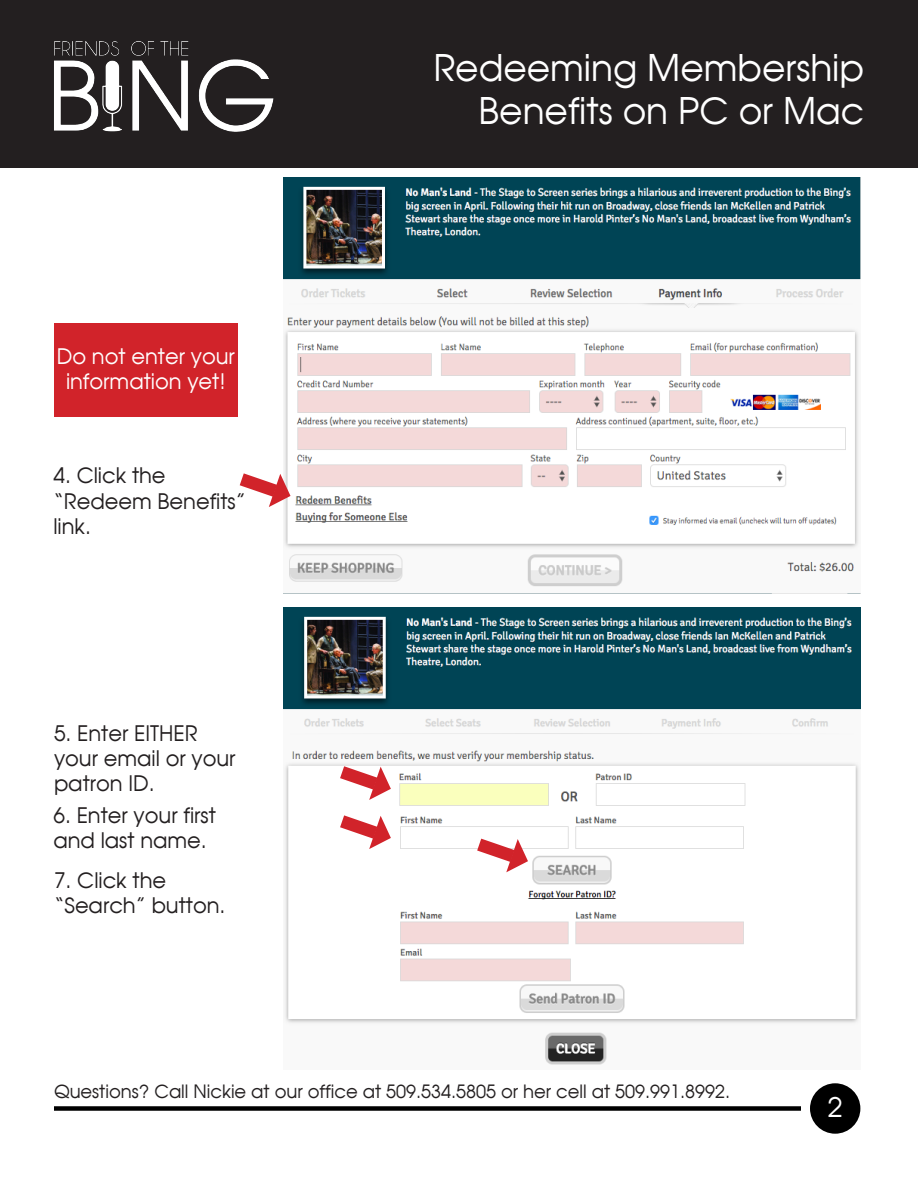
<style>
.page{position:relative;width:918px;height:1188px;background:#fff}
.page>*{position:absolute;margin:0;border:0;box-sizing:border-box;transform-origin:0 0}
.t1{font:36px "Avalon Plain";color:#fff}
.t2{font:27px "Avalon Plain";color:#fff}
.t3{font:21px/25.2px "Avalon Plain";color:#231f20}
.t4{font:21px/25.2px "Avalon Plain";color:#fff;text-align:center}
.t5{font:18px "Avalon Plain";color:#231f20}
</style>
<div class="page">
<div style="left:0;top:0;width:918px;height:167px;background:#231f20"></div>
<img style="left:21px;top:41px;width:329px;height:127px">
<div style="left:54px;top:1106px;width:747px;height:5px;background:#000"></div>
<div style="left:810px;top:1083px;width:50px;height:51px;background:#000;border-radius:50%"></div>
<img style="left:283px;top:178px;width:577px;height:416px">
<img style="left:283px;top:607px;width:577px;height:458px">
<div style="left:54px;top:323px;width:184px;height:93px;background:#d1232a"></div>
<svg style="left:240px;top:473px;width:51px;height:34px"></svg>
<svg style="left:340px;top:766px;width:51px;height:34px"></svg>
<svg style="left:340px;top:815px;width:51px;height:34px"></svg>
<svg style="left:477px;top:839px;width:51px;height:33px"></svg>
<div style="left:402px;top:789px;width:138px;height:14px;background:#faffbd"></div>
<div style="left:402px;top:831px;width:28px;height:14px;background:#fff"></div>
<div style="left:578px;top:831px;width:42px;height:14px;background:#fff"></div>
<p class="t4" style="left:57px;top:344px;width:180px">Do not enter your information yet!</p>
<p class="t3" style="left:53px;top:463px;width:194px">4. Click the “Redeem Benefits” link.</p>
<p class="t3" style="left:54px;top:720px;width:183px">5. Enter EITHER your email or your patron ID.</p>
<p class="t3" style="left:53px;top:802px;width:164px">6. Enter your first and last name.</p>
<p class="t3" style="left:54px;top:868px;width:173px">7. Click the “Search” button.</p>
<p class="t1" style="left:433px;top:46px;width:432px">Redeeming Membership</p>
<p class="t1" style="left:479px;top:89px;width:387px">Benefits on PC or Mac</p>
<p class="t5" style="left:54px;top:1080px;width:678px">Questions? Call Nickie at our office at 509.534.5805 or her cell at 509.991.8992.</p>
<p class="t2" style="left:828px;top:1091px;width:16px">2</p>
</div>
